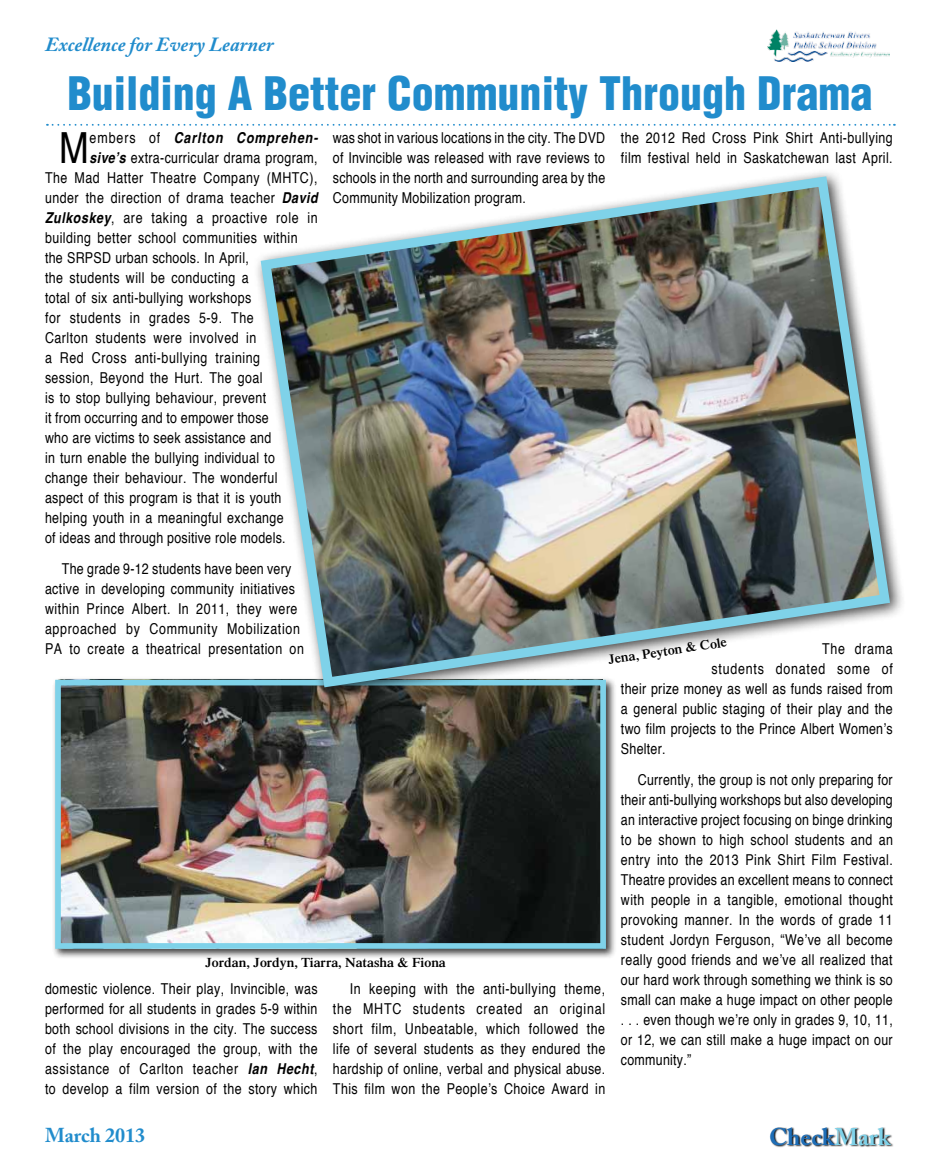
<style>
.page{position:relative;width:938px;height:1172px;background:#fff}
.page>*{position:absolute;margin:0;border:0;box-sizing:border-box;transform-origin:0 0}
.t1{font:900 condensed 45px "Helvetica";color:#218ccc}
.t2{font:42.88px "Helvetica";color:#000;scale:.83 1}
.t3{font:700 23.88px "Adobe Caslon Pro";color:#1e6eb7}
.t4{font:italic 700 20px "Adobe Caslon Pro";color:#218ccc}
.t5{font:700 20px "Adobe Caslon Pro";color:#218ccc}
.t6{font:15px/20px "Helvetica";letter-spacing:.03em;color:#000;text-align:justify;scale:.83 1}
.t7{font:15px "Helvetica";letter-spacing:.05em;color:#000;scale:.83 1}
.t8{font:italic 700 15px "Helvetica";letter-spacing:.07em;color:#000;scale:.83 1}
.t9{font:15px "Helvetica";letter-spacing:.065em;color:#000;scale:.83 1}
.t10{font:15px "Helvetica";letter-spacing:.055em;color:#000;scale:.83 1}
.t11{font:600 13.38px "Times";color:#000}
.s1{font-weight:400;font-style:normal}
.s2{font-weight:700;font-style:italic}
.s3{color:#7fd2e9}
</style>
<div class="page">
<svg style="left:47px;top:124px;width:848px;height:2px"></svg>
<div style="left:52px;top:676px;width:564px;height:283px;background:#000;opacity:.75"></div>
<img style="left:62px;top:687px;width:537px;height:254px">
<div style="left:55px;top:680px;width:551px;height:268px;border:6px solid #7fd2e9"></div>
<img style="left:767px;top:30px;width:123px;height:32px">
<svg style="left:770px;top:1127px;width:123px;height:20px"></svg>
<div style="left:253px;top:168px;width:652px;height:535px;background:#000;opacity:.75"></div>
<img style="left:255px;top:171px;width:640px;height:521px">
<h3 class="t4" style="left:45px;top:32px;width:230px">Excellence for Every Learner</h3>
<h1 class="t1" style="left:67px;top:65px;width:806px">Building A Better Community Through Drama</h1>
<p class="t6" style="left:621px;top:128px;width:329px">the 2012 Red Cross Pink Shirt Anti-bullying film festival held in Saskatchewan last April.</p>
<h2 class="t2" style="left:59px;top:115px;width:37px">M</h2>
<p class="t8" style="left:90px;top:125px;width:277px"><span class="s1">embers of</span> Carlton Comprehen-</p>
<p class="t6" style="left:333px;top:128px;width:330px">was shot in various locations in the city. The DVD of Invincible was released with rave reviews to schools in the north and surrounding area by the Community Mobilization program.</p>
<p class="t6" style="left:90px;top:148px;width:276px"><span class="s2">sive’s</span> extra-curricular drama program,</p>
<p class="t6" style="left:45px;top:168px;width:330px">The Mad Hatter Theatre Company (MHTC),</p>
<p class="t6" style="left:45px;top:188px;width:330px">under the direction of drama teacher <span class="s2">David</span></p>
<p class="t6" style="left:45px;top:208px;width:330px"><span class="s2">Zulkoskey</span>, are taking a proactive role in</p>
<p class="t6" style="left:45px;top:228px;width:306px">building better school communities within</p>
<p class="t6" style="left:45px;top:248px;width:247px">the SRPSD urban schools. In April,</p>
<p class="t6" style="left:45px;top:268px;width:247px">the students will be conducting a</p>
<p class="t6" style="left:45px;top:288px;width:250px">total of six anti-bullying workshops</p>
<p class="t7" style="left:45px;top:306px;width:253px">for students in grades 5-9. The</p>
<p class="t6" style="left:45px;top:328px;width:256px">Carlton students were involved in</p>
<p class="t6" style="left:45px;top:348px;width:261px">a Red Cross anti-bullying training</p>
<p class="t6" style="left:45px;top:368px;width:264px">session, Beyond the Hurt. The goal</p>
<p class="t6" style="left:45px;top:388px;width:268px">is to stop bullying behaviour, prevent</p>
<p class="t6" style="left:45px;top:408px;width:271px">it from occurring and to empower those</p>
<p class="t6" style="left:45px;top:428px;width:274px">who are victims to seek assistance and</p>
<p class="t6" style="left:45px;top:448px;width:278px">in turn enable the bullying individual to</p>
<p class="t6" style="left:45px;top:468px;width:281px">change their behaviour. The wonderful</p>
<p class="t6" style="left:45px;top:488px;width:286px">aspect of this program is that it is youth</p>
<p class="t6" style="left:45px;top:508px;width:289px">helping youth in a meaningful exchange</p>
<p class="t6" style="left:45px;top:528px;width:291px">of ideas and through positive role models.</p>
<p class="t6" style="left:45px;top:559px;width:313px;text-align:center">The grade 9-12 students have been very active in developing community initiatives within Prince Albert. In 2011, they were approached by Community Mobilization PA to create a theatrical presentation on</p>
<p class="t11" style="left:607px;top:651px;width:121px;rotate:-8deg">Jena, Peyton &amp; Cole</p>
<p class="t10" style="left:822px;top:637px;width:87px">The drama</p>
<p class="t9" style="left:711px;top:657px;width:220px">students donated some of</p>
<p class="t6" style="left:621px;top:679px;width:329px">their prize money as well as funds raised from</p>
<p class="t6" style="left:621px;top:699px;width:329px">a general public staging of their play and the</p>
<p class="t6" style="left:621px;top:719px;width:329px">two film projects to the Prince Albert Women’s</p>
<p class="t6" style="left:621px;top:739px;width:55px">Shelter.</p>
<p class="t6" style="left:621px;top:770px;width:329px;text-indent:17px">Currently, the group is not only preparing for their anti-bullying workshops but also developing an interactive project focusing on binge drinking to be shown to high school students and an entry into the 2013 Pink Shirt Film Festival.<br>Theatre provides an excellent means to connect with people in a tangible, emotional thought provoking manner. In the words of grade 11 student Jordyn Ferguson, “We’ve all become really good friends and we’ve all realized that our hard work through something we think is so small can make a huge impact on other people . . . even though we’re only in grades 9, 10, 11, or 12, we can still make a huge impact on our community.”</p>
<p class="t11" style="left:205px;top:954px;width:242px">Jordan, Jordyn, Tiarra, Natasha &amp; Fiona</p>
<p class="t6" style="left:333px;top:979px;width:329px;text-indent:17px">In keeping with the anti-bullying theme, the MHTC students created an original short film, Unbeatable, which followed the life of several students as they endured the hardship of online, verbal and physical abuse.<br>This film won the People’s Choice Award in</p>
<p class="t6" style="left:45px;top:979px;width:330px">domestic violence. Their play, Invincible, was performed for all students in grades 5-9 within both school divisions in the city. The success of the play encouraged the group, with the assistance of Carlton teacher <span class="s2">Ian Hecht</span>, to develop a film version of the story which</p>
<h3 class="t5" style="left:45px;top:1123px;width:102px">March 2013</h3>
<h3 class="t3" style="left:769px;top:1122px;width:122px">Check<span class="s3">Mark</span></h3>
</div>
